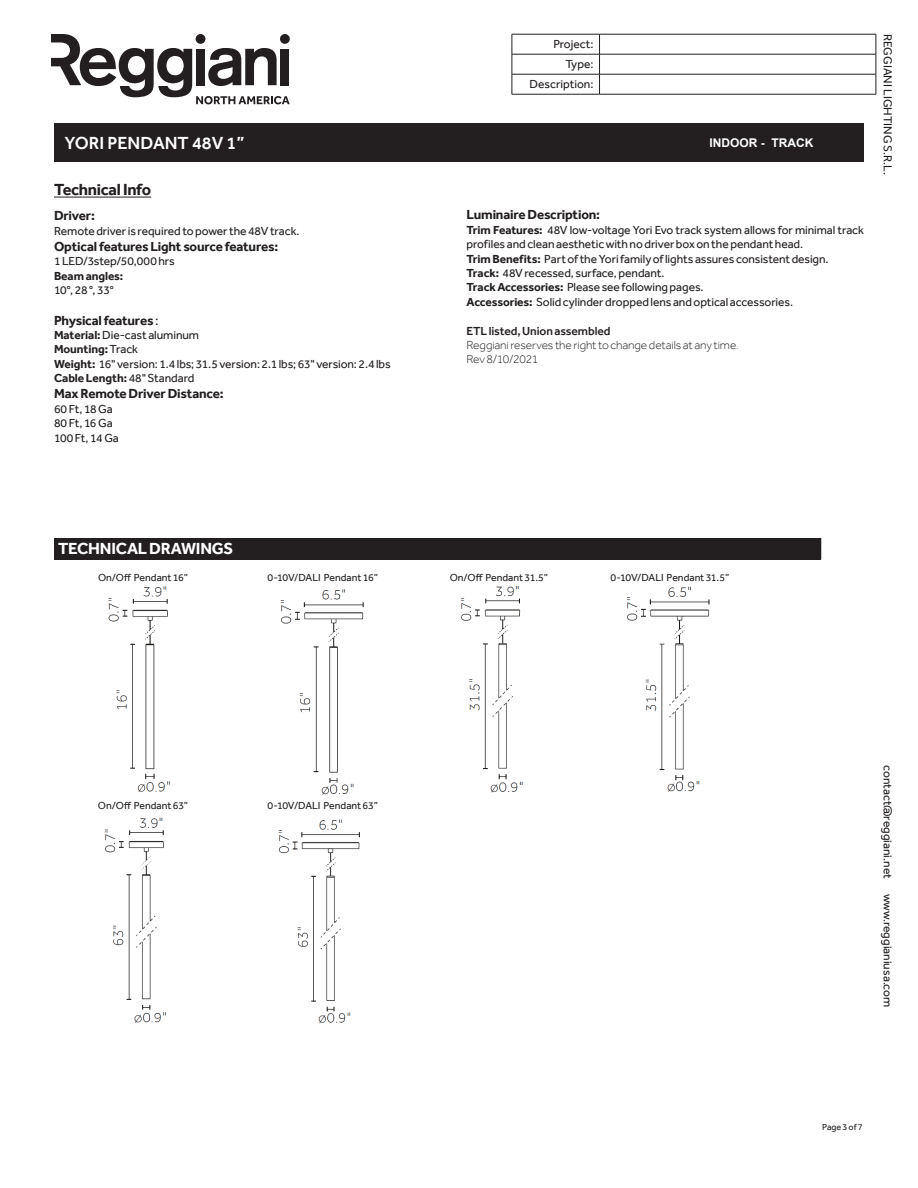
<style>
.page{position:relative;width:918px;height:1188px;background:#fff}
.page>*{position:absolute;margin:0;border:0;box-sizing:border-box;transform-origin:0 0}
.t1{font:500 18px "Effra";color:#fff}
.t2{font:700 16.5px "Effra";letter-spacing:-.015em;color:#fff}
.t3{font:700 16.5px "Effra";letter-spacing:-.02em;color:#231f20}
.testo_intro{font:700 13.5px "Effra";letter-spacing:-.015em;color:#231f20}
.testo_intro-2{font:12px/20px "Effra";letter-spacing:-.005em;color:#231f20;text-align:right}
.testo_intro-3{font:300 12px "Effra";letter-spacing:-.01em;color:#231f20}
.testo_intro-4{font:700 12px "Effra";letter-spacing:-.005em;color:#231f20}
.testo_intro-5{font:500 12px "Effra";letter-spacing:-.01em;color:#231f20}
.t4{font:700 12px "Arial";color:#fff}
.t5{font:10.5px "Effra";color:#231f20}
.t6{font:9px "Effra";color:#231f20}
.s1{font-weight:400}
.s2{font-weight:700}
</style>
<div class="page">
<div style="left:54px;top:123px;width:810px;height:39px;background:#231f20"></div>
<hr style="left:512px;top:34px;width:88px;height:1px;background:#231f20">
<hr style="left:600px;top:34px;width:276px;height:1px;background:#231f20">
<hr style="left:512px;top:54px;width:88px;height:1px;background:#231f20">
<hr style="left:600px;top:54px;width:276px;height:1px;background:#231f20">
<hr style="left:512px;top:74px;width:88px;height:1px;background:#231f20">
<svg style="left:512px;top:34px;width:1px;height:60px"></svg>
<hr style="left:600px;top:74px;width:276px;height:1px;background:#231f20">
<svg style="left:599px;top:34px;width:1px;height:60px"></svg>
<hr style="left:512px;top:94px;width:88px;height:1px;background:#231f20">
<hr style="left:600px;top:94px;width:276px;height:1px;background:#231f20">
<svg style="left:876px;top:34px;width:1px;height:60px"></svg>
<svg style="left:51px;top:34px;width:239px;height:70px"></svg>
<hr style="left:54px;top:197px;width:97px;height:1px;background:#231f20">
<img style="left:108px;top:586px;width:62px;height:207px">
<img style="left:280px;top:589px;width:84px;height:206px">
<img style="left:460px;top:586px;width:63px;height:207px">
<img style="left:626px;top:586px;width:84px;height:206px">
<img style="left:104px;top:817px;width:62px;height:206px">
<img style="left:278px;top:819px;width:82px;height:205px">
<div style="left:54px;top:538px;width:767px;height:21px;background:#231f20"></div>
<p class="testo_intro-2" style="left:530px;top:34px;width:65px">Project:<br>Type:<br>Description:</p>
<p class="testo_intro-2" style="left:898px;top:34px;width:142px;rotate:90deg">REGGIANI LIGHTING S.R.L.</p>
<h1 class="t1" style="left:65px;top:132px;width:182px">YORI PENDANT 48V 1”</h1>
<p class="t4" style="left:710px;top:134px;width:105px">INDOOR - TRACK</p>
<p class="t3" style="left:54px;top:179px;width:99px">Technical Info</p>
<p class="testo_intro" style="left:54px;top:208px;width:42px">Driver:</p>
<p class="testo_intro-2" style="left:54px;top:221px;width:247px">Remote driver is required to power the 48V track.</p>
<p class="testo_intro" style="left:54px;top:238px;width:226px">Optical features Light source features:</p>
<p class="testo_intro-2" style="left:54px;top:251px;width:122px">1 LED/3step/50,000 hrs</p>
<p class="testo_intro-4" style="left:54px;top:268px;width:71px">Beam angles:</p>
<p class="testo_intro-2" style="left:54px;top:280px;width:61px">10°, 28 °, 33°</p>
<p class="testo_intro" style="left:54px;top:312px;width:106px">Physical features <span class="s1">:</span></p>
<p class="testo_intro-2" style="left:54px;top:325px;width:147px"><span class="s2">Material:</span> Die-cast aluminum</p>
<p class="testo_intro-4" style="left:54px;top:342px;width:86px">Mounting: <span class="s1">Track</span></p>
<p class="testo_intro-2" style="left:54px;top:354px;width:338px"><span class="s2">Weight:</span> 16" version: 1.4 lbs; 31.5 version: 2.1 lbs; 63" version: 2.4 lbs</p>
<p class="testo_intro-4" style="left:54px;top:371px;width:142px">Cable Length: <span class="s1">48" Standard</span></p>
<p class="testo_intro" style="left:54px;top:386px;width:171px">Max Remote Driver Distance:</p>
<p class="testo_intro-2" style="left:54px;top:399px;width:60px">60 Ft, 18 Ga</p>
<p class="testo_intro-2" style="left:54px;top:413px;width:60px">80 Ft, 16 Ga</p>
<p class="testo_intro-2" style="left:54px;top:428px;width:66px">100 Ft, 14 Ga</p>
<p class="t2" style="left:58px;top:538px;width:177px">TECHNICAL DRAWINGS</p>
<p class="testo_intro" style="left:466px;top:207px;width:135px">Luminaire Description:</p>
<p class="testo_intro-2" style="left:466px;top:223px;width:399px;line-height:14.4px;text-align:left"><span class="s2">Trim Features:</span> 48V low-voltage Yori Evo track system allows for minimal track profiles and clean aesthetic with no driver box on the pendant head.</p>
<p class="testo_intro-2" style="left:466px;top:249px;width:364px"><span class="s2">Trim Benefits:</span> Part of the Yori family of lights assures consistent design.</p>
<p class="testo_intro-2" style="left:466px;top:263px;width:200px"><span class="s2">Track:</span> 48V recessed, surface, pendant.</p>
<p class="testo_intro-2" style="left:466px;top:277px;width:239px"><span class="s2">Track Accessories:</span> Please see following pages.</p>
<p class="testo_intro-2" style="left:466px;top:292px;width:328px"><span class="s2">Accessories:</span> Solid cylinder dropped lens and optical accessories.</p>
<p class="testo_intro-5" style="left:466px;top:324px;width:146px">ETL listed, Union assembled</p>
<p class="testo_intro-3" style="left:466px;top:338px;width:274px">Reggiani reserves the right to change details at any time.</p>
<p class="testo_intro-3" style="left:466px;top:353px;width:73px">Rev 8/10/2021</p>
<p class="t5" style="left:98px;top:571px;width:92px">On/Off Pendant 16”</p>
<p class="t5" style="left:268px;top:571px;width:112px">0-10V/DALI Pendant 16”</p>
<p class="t5" style="left:450px;top:571px;width:100px">On/Off Pendant 31.5”</p>
<p class="t5" style="left:611px;top:571px;width:120px">0-10V/DALI Pendant 31.5”</p>
<p class="t5" style="left:98px;top:799px;width:92px">On/Off Pendant 63”</p>
<p class="t5" style="left:267px;top:799px;width:112px">0-10V/DALI Pendant 63”</p>
<p class="testo_intro-2" style="left:898px;top:765px;width:115px;rotate:90deg">contact@reggiani.net</p>
<p class="testo_intro-2" style="left:898px;top:894px;width:115px;rotate:90deg">www.reggianiusa.com</p>
<p class="t6" style="left:822px;top:1122px;width:42px">Page 3 of 7</p>
</div>
